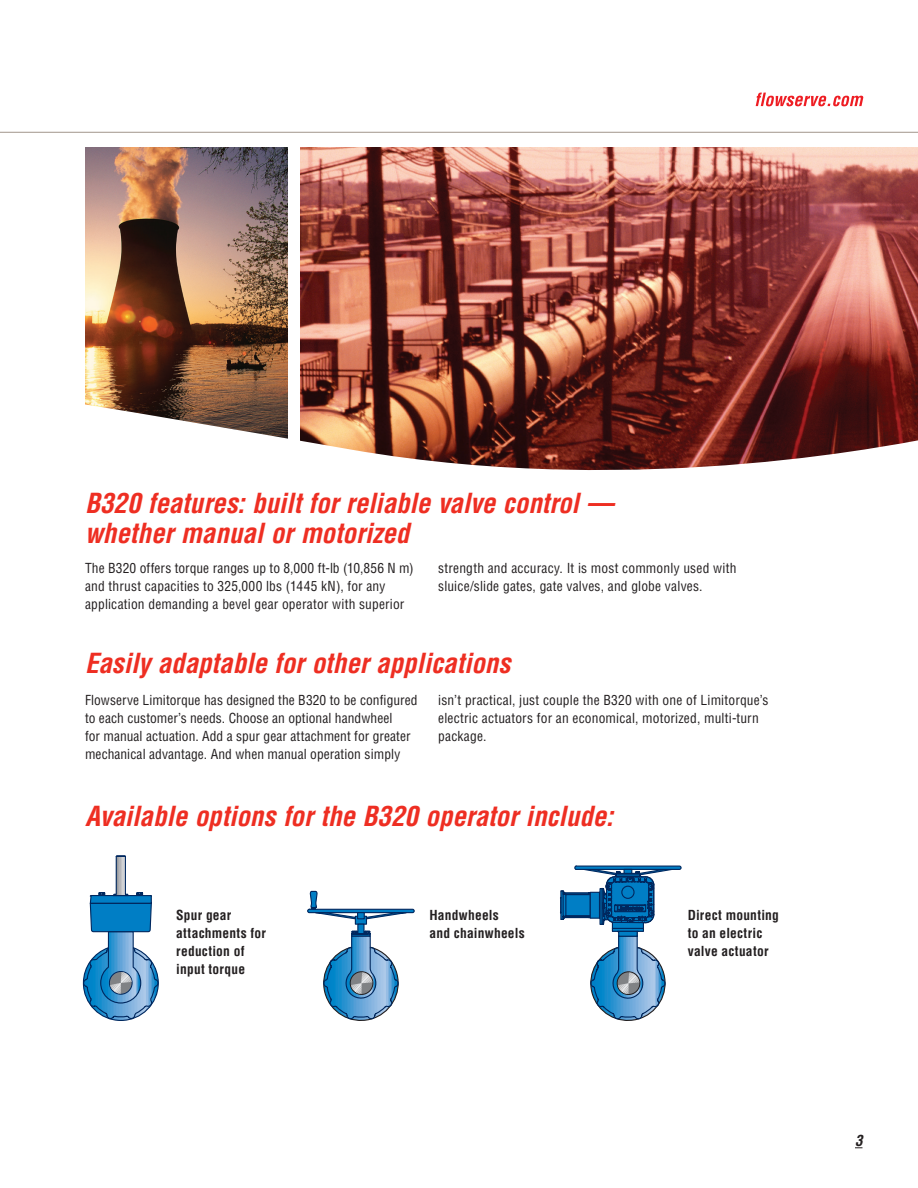
<style>
.page{position:relative;width:918px;height:1188px;background:#fff}
.page>*{position:absolute;margin:0;border:0;box-sizing:border-box;transform-origin:0 0}
.Section_0{font:italic 700 condensed 27px/30px "Helvetica LT Std";color:#ee2e22}
.t1{font:italic 700 condensed 15px "Helvetica LT Std";color:#231f20}
.Body_0{font:condensed 13.5px/18px "Helvetica LT Std";letter-spacing:.01em;color:#231f20}
.Body_0-2{font:700 condensed 13.5px/18px "Helvetica LT Std";letter-spacing:.015em;color:#231f20}
</style>
<div class="page">
<img style="left:300px;top:147px;width:618px;height:244px">
<img style="left:85px;top:147px;width:203px;height:244px">
<svg style="left:85px;top:391px;width:833px;height:80px"></svg>
<svg style="left:82px;top:855px;width:77px;height:166px"></svg>
<svg style="left:307px;top:890px;width:108px;height:131px"></svg>
<svg style="left:560px;top:865px;width:122px;height:156px"></svg>
<div style="left:590px;top:892px;width:10px;height:27px;background:#007ec5;border:1px solid #00285f"></div>
<div style="left:612px;top:922px;width:31px;height:6px;background:#007ec5"></div>
<div style="left:612px;top:922px;width:32px;height:7px;border:1px solid #00285f"></div>
<hr style="left:0;top:132px;width:918px;height:1px;background:#a1968b">
<svg style="left:756px;top:93px;width:107px;height:13px"></svg>
<p class="Section_0" style="left:85px;top:488px;width:530px">B320 features: built for reliable valve control — whether manual or motorized</p>
<p class="Body_0" style="left:85px;top:559px;width:330px">The B320 offers torque ranges up to 8,000 ft-lb (10,856 N m) and thrust capacities to 325,000 lbs (1445 kN), for any application demanding a bevel gear operator with superior</p>
<p class="Body_0" style="left:438px;top:559px;width:300px">strength and accuracy. It is most commonly used with sluice/slide gates, gate valves, and globe valves.</p>
<p class="Section_0" style="left:85px;top:649px;width:427px">Easily adaptable for other applications</p>
<p class="Body_0" style="left:85px;top:691px;width:334px">Flowserve Limitorque has designed the B320 to be configured to each customer’s needs. Choose an optional handwheel<br>for manual actuation. Add a spur gear attachment for greater mechanical advantage. And when manual operation simply</p>
<p class="Body_0" style="left:438px;top:691px;width:332px">isn’t practical, just couple the B320 with one of Limitorque’s electric actuators for an economical, motorized, multi-turn package.</p>
<p class="Section_0" style="left:85px;top:802px;width:530px">Available options for the B320 operator include:</p>
<p class="Body_0-2" style="left:176px;top:906px;width:91px">Spur gear attachments for reduction of input torque</p>
<p class="Body_0-2" style="left:429px;top:906px;width:97px">Handwheels<br>and chainwheels</p>
<p class="Body_0-2" style="left:688px;top:906px;width:93px">Direct mounting to an electric valve actuator</p>
<p class="t1" style="left:855px;top:1131px;width:9px">3</p>
</div>
